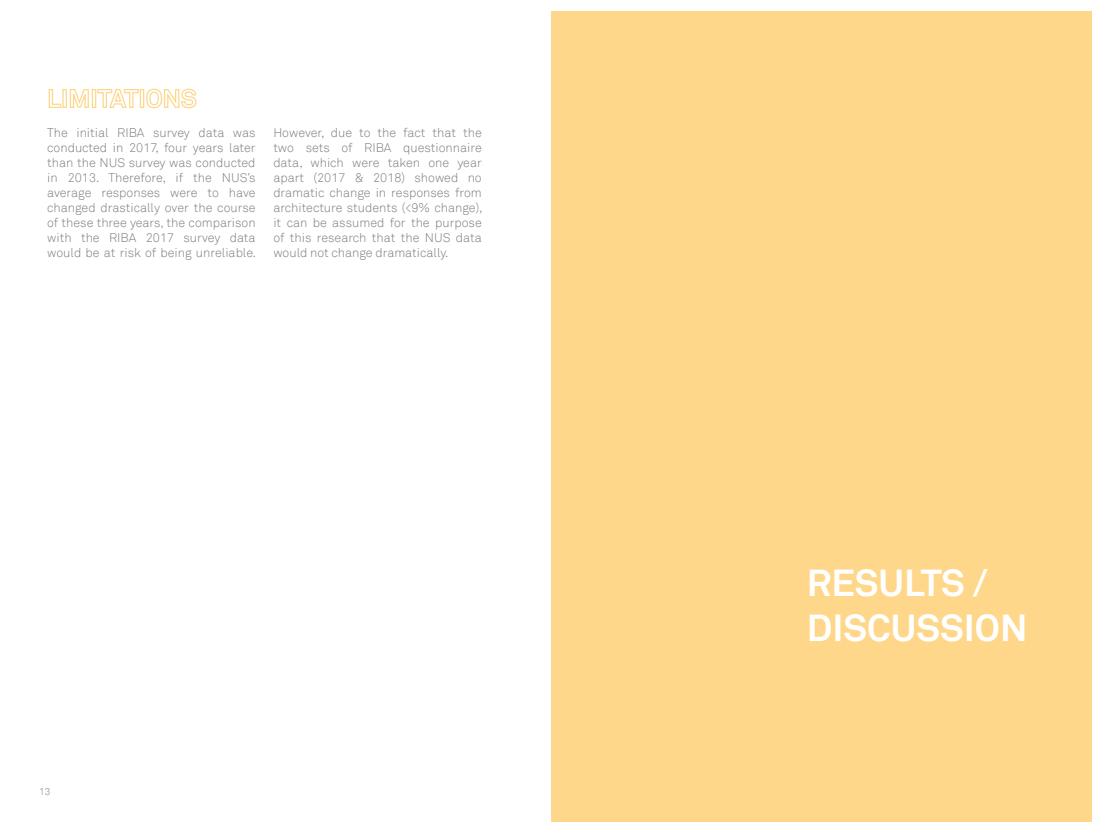
<style>
.page{position:relative;width:1103px;height:833px;background:#fff}
.page>*{position:absolute;margin:0;border:0;box-sizing:border-box;transform-origin:0 0}
.t1{font:700 37.5px/45px "Akkurat";color:#fff}
.t2{font:300 12.5px/15px "Akkurat";color:#7a7c7f;text-align:justify}
.t3{font:300 10px "Akkurat";color:#7c7c7c}
</style>
<div class="page">
<div style="left:551px;top:11px;width:540px;height:810px;background:#fed78b"></div>
<svg style="left:48px;top:89px;width:14px;height:19px"></svg>
<div style="left:62px;top:89px;width:5px;height:19px;border:1px solid #fed78b"></div>
<svg style="left:69px;top:89px;width:20px;height:19px"></svg>
<div style="left:92px;top:89px;width:4px;height:19px;border:1px solid #fed78b"></div>
<svg style="left:97px;top:89px;width:42px;height:19px"></svg>
<div style="left:140px;top:89px;width:4px;height:19px;border:1px solid #fed78b"></div>
<svg style="left:146px;top:88px;width:51px;height:21px"></svg>
<p class="t2" style="left:47px;top:126px;width:210px">The initial RIBA survey data was conducted in 2017, four years later than the NUS survey was conducted in 2013. Therefore, if the NUS’s average responses were to have changed drastically over the course of these three years, the comparison with the RIBA 2017 survey data would be at risk of being unreliable.</p>
<p class="t2" style="left:273px;top:126px;width:210px">However, due to the fact that the two sets of RIBA questionnaire data, which were taken one year apart (2017 &amp; 2018) showed no dramatic change in responses from architecture students (&lt;9% change), it can be assumed for the purpose of this research that the NUS data would not change dramatically.</p>
<p class="t3" style="left:39px;top:785px;width:13px">13</p>
<h1 class="t1" style="left:806px;top:560px;width:222px">RESULTS /<br>DISCUSSION</h1>
</div>
